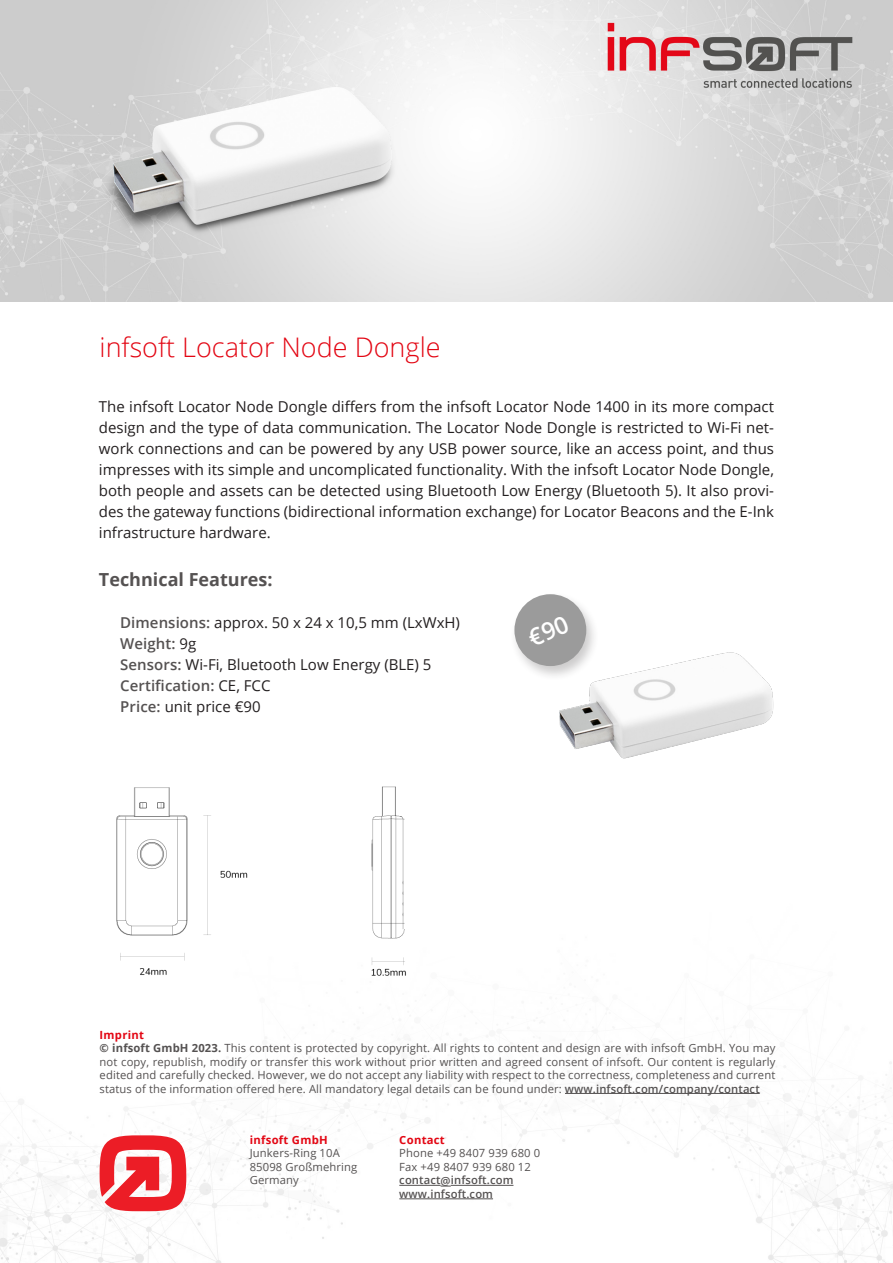
<style>
.page{position:relative;width:893px;height:1263px;background:#fff}
.page>*{position:absolute;margin:0;border:0;box-sizing:border-box;transform-origin:0 0}
.t1{font:300 27px "Open Sans";color:#e30613}
.t2{font:700 18px "Open Sans";color:#555252}
.t3{font:15px/21px "Open Sans";color:#231f20;text-align:justify}
.t4{font:11.25px/13.5px "Open Sans";letter-spacing:.01em;color:#555252}
.t5{font:600 11.25px/13.5px "Open Sans";letter-spacing:.01em;color:#555252}
.t6{font:700 11.25px "Open Sans";letter-spacing:.025em;color:#e30613}
.s1{font-weight:600;color:#555252}
.s2{font-weight:700;color:#e30613}
.s3{font-weight:700}
.s4{font-weight:600}
</style>
<div class="page">
<img style="left:0;top:1045px;width:893px;height:218px">
<hr style="left:399px;top:1185px;width:42px;height:1px;background:#555252">
<hr style="left:451px;top:1185px;width:62px;height:1px;background:#555252">
<hr style="left:399px;top:1198px;width:94px;height:1px;background:#555252">
<hr style="left:565px;top:1093px;width:195px;height:1px;background:#555252">
<svg style="left:100px;top:1135px;width:86px;height:76px"></svg>
<img style="left:0;top:0;width:893px;height:301px">
<img style="left:116px;top:786px;width:290px;height:190px">
<img style="left:559px;top:652px;width:215px;height:107px">
<div style="left:510px;top:592px;width:89px;height:90px;background:#231f20;opacity:.23"></div>
<div style="left:514px;top:594px;width:72px;height:72px;background:#9b9b9b;border-radius:50%"></div>
<h1 class="t1" style="left:100px;top:329px;width:342px">infsoft Locator Node Dongle</h1>
<p class="t3" style="left:99px;top:395px;width:677px">The infsoft Locator Node Dongle differs from the infsoft Locator Node 1400 in its more compact design and the type of data communication. The Locator Node Dongle is restricted to Wi-Fi net&shy;work connections and can be powered by any USB power source, like an access point, and thus impresses with its simple and uncomplicated functionality. With the infsoft Locator Node Dongle, both people and assets can be detected using Bluetooth Low Energy (Bluetooth 5). It also provi&shy;des the gateway functions (bidirectional information exchange) for Locator Beacons and the E-Ink infrastructure hardware.</p>
<p class="t2" style="left:99px;top:566px;width:175px">Technical Features:</p>
<p class="t3" style="left:120px;top:611px;width:341px;text-align:left"><span class="s1">Dimensions:</span> approx. 50 x 24 x 10,5 mm (LxWxH)<br><span class="s1">Weight:</span> 9g<br><span class="s1">Sensors:</span> Wi-Fi, Bluetooth Low Energy (BLE) 5<br><span class="s1">Certification:</span> CE, FCC<br><span class="s1">Price:</span> unit price €90</p>
<p class="t4" style="left:100px;top:1027px;width:677px"><span class="s2">Imprint<br></span><span class="s3">© infsoft GmbH 2023.</span> This content is protected by copyright. All rights to content and design are with infsoft GmbH. You may not copy, republish, modify or transfer this work without prior written and agreed consent of infsoft. Our content is regularly edited and carefully checked. However, we do not accept any liability with respect to the correctness, completeness and current status of the information offered here. All mandatory legal details can be found under: <span class="s4">www.infsoft.com/company/contact</span></p>
<p class="t6" style="left:250px;top:1132px;width:79px">infsoft GmbH</p>
<p class="t4" style="left:250px;top:1146px;width:109px">Junkers-Ring 10A<br>85098 Großmehring<br>Germany</p>
<p class="t6" style="left:399px;top:1132px;width:47px">Contact</p>
<p class="t4" style="left:399px;top:1146px;width:142px">Phone +49 8407 939 680 0<br>Fax +49 8407 939 680 12</p>
<p class="t5" style="left:399px;top:1173px;width:116px">contact@infsoft.com www.infsoft.com</p>
</div>
